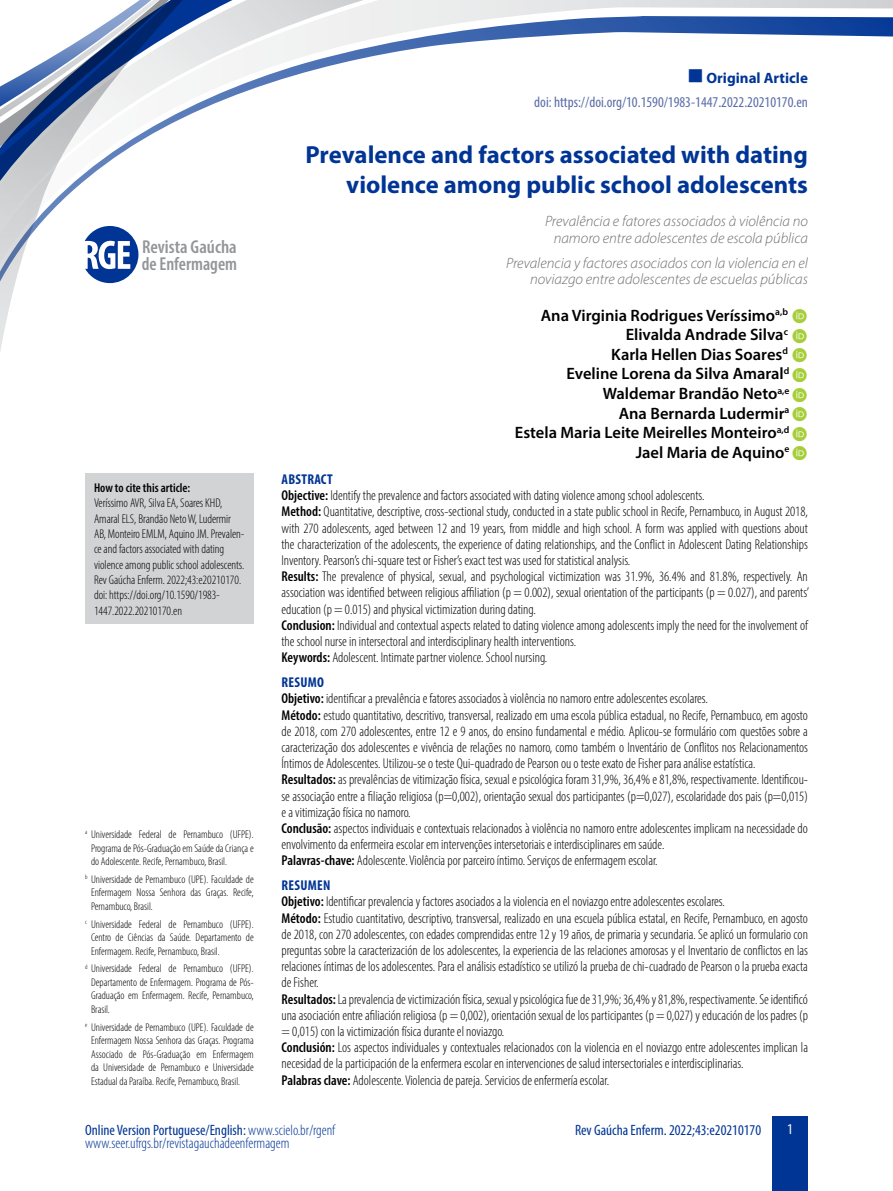
<style>
.page{position:relative;width:893px;height:1191px;background:#fff}
.page>*{position:absolute;margin:0;border:0;box-sizing:border-box;transform-origin:0 0}
.t1{font:700 24.75px/29.7px "Myriad Pro";color:#003595;text-align:right}
.t2{font:600 condensed 18.75px/16.6px "Myriad Pro";color:#939598}
.t3{font:600 16.5px/19.5px "Myriad Pro";color:#000;text-align:right}
.t4{font:italic 300 15px/16.5px "Myriad Pro";color:#6d6e71;text-align:center}
.t5{font:condensed 15px "Myriad Pro";color:#003595}
.t6{font:condensed 15px "Myriad Pro";color:#5a6da7}
.t7{font:300 condensed 15px "Myriad Pro";color:#003595}
.t8{font:700 15px "Myriad Pro";color:#003595}
.t9{font:condensed 15px "Myriad Pro";color:#fff}
.t10{font:300 condensed 14.25px/16.2px "Myriad Pro";color:#000}
.t11{font:300 condensed 12.75px/15.3px "Myriad Pro";letter-spacing:-.005em;color:#000}
.t12{font:600 condensed 12.75px "Myriad Pro";color:#000}
.t13{font:300 condensed 11.25px/13.5px "Myriad Pro";color:#000;text-align:justify}
.s1{font-weight:700;color:#003595}
.s2{font-weight:600}
.s3{font-weight:300}
</style>
<div class="page">
<svg style="left:202px;top:0;width:691px;height:109px"></svg>
<svg style="left:0;top:0;width:202px;height:352px"></svg>
<div style="left:772px;top:1116px;width:36px;height:75px;background:#003595"></div>
<svg style="left:85px;top:226px;width:53px;height:57px"></svg>
<div style="left:85px;top:473px;width:169px;height:150px;background:#d1d3d4"></div>
<svg style="left:689px;top:69px;width:13px;height:14px"></svg>
<p class="t8" style="left:706px;top:68px;width:103px">Original Article</p>
<h2 class="t2" style="left:142px;top:238px;width:97px">Revista Gaúcha de Enfermagem</h2>
<p class="t12" style="left:94px;top:480px;width:98px">How to cite this article:</p>
<p class="t11" style="left:94px;top:495px;width:152px">Veríssimo AVR, Silva EA, Soares KHD, Amaral ELS, Brandão Neto W, Ludermir AB, Monteiro EMLM, Aquino JM. Prevalen&shy;ce and factors associated with dating violence among public school adolescents.<br>Rev Gaúcha Enferm. 2022;43:e20210170. doi: https://doi.org/10.1590/1983- 1447.2022.20210170.en</p>
<p class="t13" style="left:91px;top:827px;width:164px;text-indent:-6px"><sup>a</sup> Universidade Federal de Pernambuco (UFPE).<br>Programa de Pós-Graduação em Saúde da Criança e do Adolescente. Recife, Pernambuco, Brasil.</p>
<p class="t13" style="left:91px;top:872px;width:164px;text-indent:-6px"><sup>b</sup> Universidade de Pernambuco (UPE). Faculdade de Enfermagem Nossa Senhora das Graças. Recife, Pernambuco, Brasil.</p>
<p class="t13" style="left:91px;top:917px;width:164px;text-indent:-6px"><sup>c</sup> Universidade Federal de Pernambuco (UFPE).<br>Centro de Ciências da Saúde. Departamento de Enfermagem. Recife, Pernambuco, Brasil.</p>
<p class="t13" style="left:91px;top:961px;width:164px;text-indent:-6px"><sup>d</sup> Universidade Federal de Pernambuco (UFPE).<br>Departamento de Enfermagem. Programa de Pós-Graduação em Enfermagem. Recife, Pernambuco, Brasil.</p>
<p class="t13" style="left:91px;top:1020px;width:164px;text-indent:-6px"><sup>e</sup> Universidade de Pernambuco (UPE). Faculdade de Enfermagem Nossa Senhora das Graças. Programa Associado de Pós-Graduação em Enfermagem da Universidade de Pernambuco e Universidade Estadual da Paraíba. Recife, Pernambuco, Brasil.</p>
<p class="t6" style="left:534px;top:93px;width:275px">doi: https://doi.org/10.1590/1983-1447.2022.20210170.en</p>
<h1 class="t1" style="left:305px;top:139px;width:504px">Prevalence and factors associated with dating violence among public school adolescents</h1>
<p class="t4" style="left:545px;top:213px;width:264px">Prevalência e fatores associados à violência no namoro entre adolescentes de escola pública</p>
<p class="t4" style="left:506px;top:254px;width:303px;text-align:right">Prevalencia y factores asociados con la violencia en el noviazgo entre adolescentes de escuelas públicas</p>
<p class="t3" style="left:515px;top:305px;width:276px">Ana Virginia Rodrigues Veríssimo<sup>a,b<br></sup>Elivalda Andrade Silva<sup>c<br></sup>Karla Hellen Dias Soares<sup>d<br></sup>Eveline Lorena da Silva Amaral<sup>d<br></sup>Waldemar Brandão Neto<sup>a,e<br></sup>Ana Bernarda Ludermir<sup>a<br></sup>Estela Maria Leite Meirelles Monteiro<sup>a,d<br></sup>Jael Maria de Aquino<sup>e</sup></p>
<p class="t10" style="left:281px;top:471px;width:529px"><span class="s1">ABSTRACT<br></span><span class="s2">Objective:</span> Identify the prevalence and factors associated with dating violence among school adolescents.<br><span class="s2">Method:</span> Quantitative, descriptive, cross-sectional study, conducted in a state public school in Recife, Pernambuco, in August 2018, with 270 adolescents, aged between 12 and 19 years, from middle and high school. A form was applied with questions about the characterization of the adolescents, the experience of dating relationships, and the Conflict in Adolescent Dating Relationships Inventory. Pearson’s chi-square test or Fisher’s exact test was used for statistical analysis.<br><span class="s2">Results:</span> The prevalence of physical, sexual, and psychological victimization was 31.9%, 36.4% and 81.8%, respectively. An association was identified between religious affiliation (p = 0.002), sexual orientation of the participants (p = 0.027), and parents’ education (p = 0.015) and physical victimization during dating.<br><span class="s2">Conclusion:</span> Individual and contextual aspects related to dating violence among adolescents imply the need for the involvement of the school nurse in intersectoral and interdisciplinary health interventions.<br><span class="s2">Keywords:</span> Adolescent. Intimate partner violence. School nursing.</p>
<p class="t10" style="left:281px;top:674px;width:528px"><span class="s1">RESUMO<br></span><span class="s2">Objetivo:</span> identificar a prevalência e fatores associados à violência no namoro entre adolescentes escolares.<br><span class="s2">Método:</span> estudo quantitativo, descritivo, transversal, realizado em uma escola pública estadual, no Recife, Pernambuco, em agosto de 2018, com 270 adolescentes, entre 12 e 9 anos, do ensino fundamental e médio. Aplicou-se formulário com questões sobre a caracterização dos adolescentes e vivência de relações no namoro, como também o Inventário de Conflitos nos Relacionamentos Íntimos de Adolescentes. Utilizou-se o teste Qui-quadrado de Pearson ou o teste exato de Fisher para análise estatística.<br><span class="s2">Resultados:</span> as prevalências de vitimização física, sexual e psicológica foram 31,9%, 36,4% e 81,8%, respectivamente. Identificou&shy;se associação entre a filiação religiosa (p=0,002), orientação sexual dos participantes (p=0,027), escolaridade dos pais (p=0,015) e a vitimização física no namoro.<br><span class="s2">Conclusão:</span> aspectos individuais e contextuais relacionados à violência no namoro entre adolescentes implicam na necessidade do envolvimento da enfermeira escolar em intervenções intersetoriais e interdisciplinares em saúde.<br><span class="s2">Palavras-chave:</span> Adolescente. Violência por parceiro íntimo. Serviços de enfermagem escolar.</p>
<p class="t10" style="left:281px;top:877px;width:528px"><span class="s1">RESUMEN<br></span><span class="s2">Objetivo:</span> Identificar prevalencia y factores asociados a la violencia en el noviazgo entre adolescentes escolares.<br><span class="s2">Método:</span> Estudio cuantitativo, descriptivo, transversal, realizado en una escuela pública estatal, en Recife, Pernambuco, en agosto de 2018, con 270 adolescentes, con edades comprendidas entre 12 y 19 años, de primaria y secundaria. Se aplicó un formulario con preguntas sobre la caracterización de los adolescentes, la experiencia de las relaciones amorosas y el Inventario de conflictos en las relaciones íntimas de los adolescentes. Para el análisis estadístico se utilizó la prueba de chi-cuadrado de Pearson o la prueba exacta de Fisher.<br><span class="s2">Resultados:</span> La prevalencia de victimización física, sexual y psicológica fue de 31,9%; 36,4% y 81,8%, respectivamente. Se identificó una asociación entre afiliación religiosa (p = 0,002), orientación sexual de los participantes (p = 0,027) y educación de los padres (p = 0,015) con la victimización física durante el noviazgo.<br><span class="s2">Conclusión:</span> Los aspectos individuales y contextuales relacionados con la violencia en el noviazgo entre adolescentes implican la necesidad de la participación de la enfermera escolar en intervenciones de salud intersectoriales e interdisciplinarias.<br><span class="s2">Palabras clave:</span> Adolescente. Violencia de pareja. Servicios de enfermería escolar.</p>
<p class="t5" style="left:85px;top:1121px;width:252px">Online Version Portuguese/English: <span class="s3">www.scielo.br/rgenf</span></p>
<p class="t7" style="left:85px;top:1134px;width:206px">www.seer.ufrgs.br/revistagauchadeenfermagem</p>
<p class="t5" style="left:575px;top:1121px;width:188px">Rev Gaúcha Enferm. 2022;43:e20210170</p>
<p class="t9" style="left:787px;top:1120px;width:7px">1</p>
</div>
